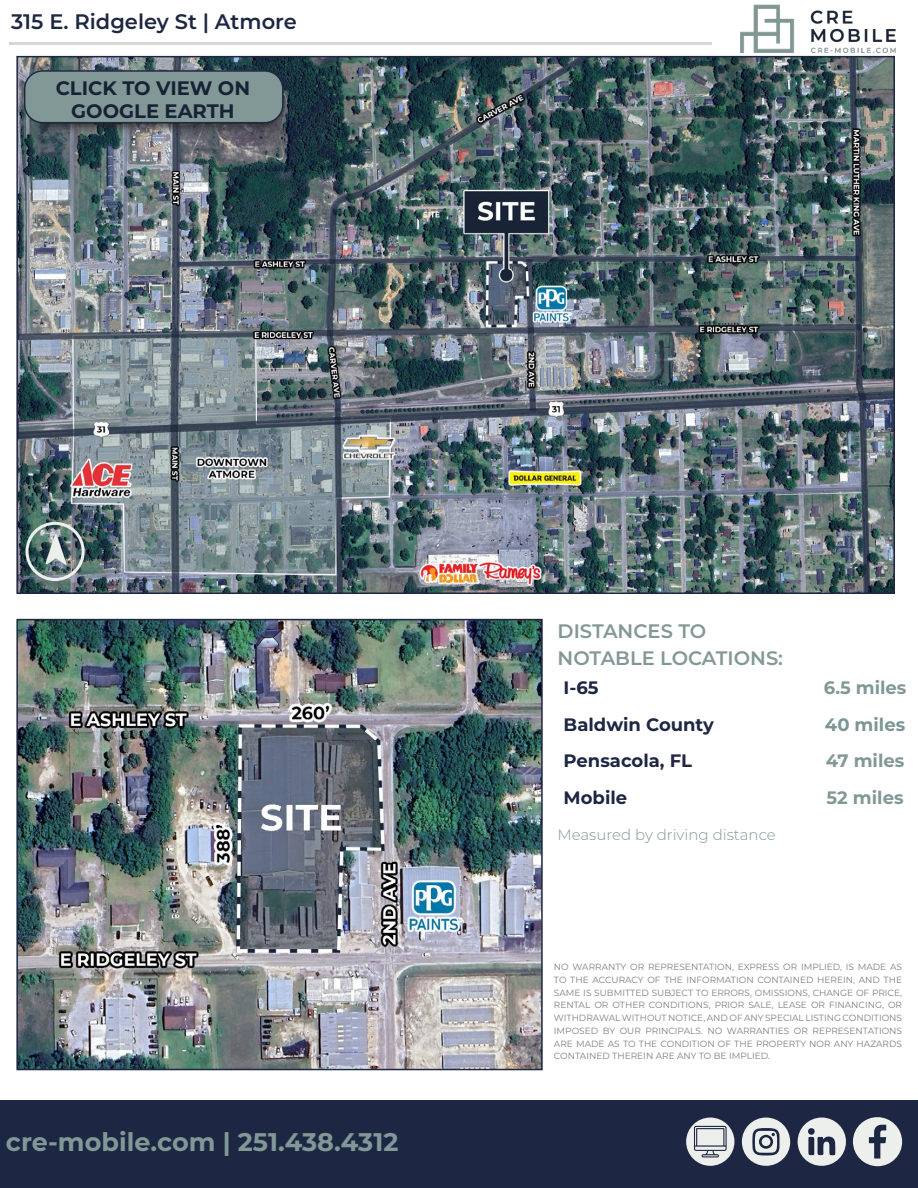
<style>
.page{position:relative;width:918px;height:1188px;background:#fff}
.page>*{position:absolute;margin:0;border:0;box-sizing:border-box;transform-origin:0 0}
.t1{font:700 25.5px "Montserrat";color:#829896}
.t2{font:600 21px "Montserrat";color:#1d2743}
.t3{font:600 19.5px "Montserrat";color:#829896}
.t4{font:700 19.5px "Montserrat";color:#172236}
.t5{font:700 18px "Montserrat";color:#1d2743}
.t6{font:700 18px "Montserrat";color:#829896}
.t7{font:700 18px "Montserrat";color:#7b9694}
.t8{font:300 15px "Montserrat";color:#829896}
.t9{font:9px/12.8px "Montserrat";color:#7c7e81;text-align:justify}
</style>
<div class="page">
<img style="left:19px;top:59px;width:873px;height:532px">
<div style="left:25px;top:522px;width:60px;height:59px;border:3px solid #edefec;border-radius:50%"></div>
<svg style="left:45px;top:534px;width:22px;height:31px"></svg>
<div style="left:0;top:1101px;width:918px;height:87px;background:#1d2743"></div>
<img style="left:735px;top:4px;width:161px;height:52px">
<hr style="left:9px;top:42px;width:703px;height:3px;background:#d9d7d5">
<svg style="left:853px;top:1117px;width:49px;height:49px"></svg>
<svg style="left:798px;top:1118px;width:48px;height:48px"></svg>
<svg style="left:742px;top:1118px;width:48px;height:48px"></svg>
<div style="left:762px;top:1137px;width:8px;height:9px;background:#edefec;border-radius:50%"></div>
<div style="left:686px;top:1118px;width:48px;height:48px;background:#edefec;border-radius:50%"></div>
<svg style="left:694px;top:1126px;width:33px;height:32px"></svg>
<div style="left:29px;top:67px;width:261px;height:68px;background:#231f20;opacity:.75"></div>
<div style="left:25px;top:71px;width:258px;height:52px;background:#829896;border-radius:18px"></div>
<div style="left:24px;top:70px;width:260px;height:53px;border:2px solid #1d2743;border-radius:18px"></div>
<img style="left:19px;top:622px;width:521px;height:445px">
<div style="left:16px;top:619px;width:527px;height:451px;border:2px solid #1d2743"></div>
<p class="t2" style="left:11px;top:7px;width:287px">315 E. Ridgeley St | Atmore</p>
<p class="t4" style="left:56px;top:74px;width:196px">CLICK TO VIEW ON</p>
<p class="t4" style="left:71px;top:97px;width:165px">GOOGLE EARTH</p>
<p class="t1" style="left:6px;top:1124px;width:394px">cre-mobile.com | 251.438.4312</p>
<p class="t3" style="left:558px;top:617px;width:150px">DISTANCES TO</p>
<p class="t3" style="left:558px;top:644px;width:227px">NOTABLE LOCATIONS:</p>
<p class="t5" style="left:564px;top:675px;width:37px">I-65</p>
<p class="t6" style="left:824px;top:675px;width:84px">6.5 miles</p>
<p class="t5" style="left:564px;top:711px;width:152px">Baldwin County</p>
<p class="t7" style="left:825px;top:711px;width:82px">40 miles</p>
<p class="t5" style="left:564px;top:748px;width:130px">Pensacola, FL</p>
<p class="t6" style="left:826px;top:748px;width:80px">47 miles</p>
<p class="t5" style="left:564px;top:785px;width:65px">Mobile</p>
<p class="t6" style="left:827px;top:785px;width:78px">52 miles</p>
<p class="t8" style="left:557px;top:825px;width:220px">Measured by driving distance</p>
<p class="t9" style="left:554px;top:960px;width:350px">NO WARRANTY OR REPRESENTATION, EXPRESS OR IMPLIED, IS MADE AS TO THE ACCURACY OF THE INFORMATION CONTAINED HEREIN, AND THE SAME IS SUBMITTED SUBJECT TO ERRORS, OMISSIONS, CHANGE OF PRICE, RENTAL OR OTHER CONDITIONS, PRIOR SALE, LEASE OR FINANCING, OR WITHDRAWAL WITHOUT NOTICE, AND OF ANY SPECIAL LISTING CONDITIONS IMPOSED BY OUR PRINCIPALS. NO WARRANTIES OR REPRESENTATIONS ARE MADE AS TO THE CONDITION OF THE PROPERTY NOR ANY HAZARDS CONTAINED THEREIN ARE ANY TO BE IMPLIED.</p>
</div>
